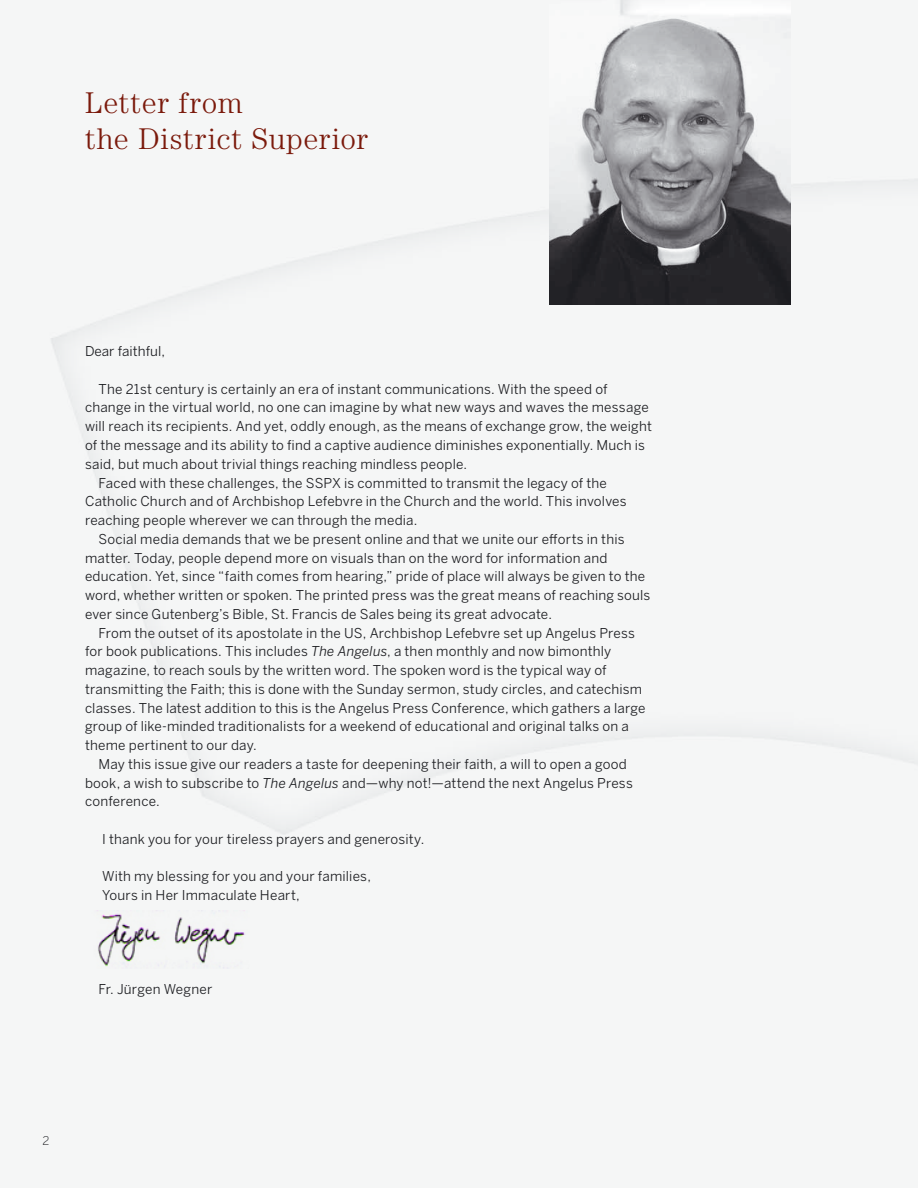
<style>
.page{position:relative;width:918px;height:1188px;background:#fff}
.page>*{position:absolute;margin:0;border:0;box-sizing:border-box;transform-origin:0 0}
.t1{font:300 30px/36px "Century Std";letter-spacing:.025em;color:#7b1a0c}
.t2{font:13.5px/18.8px "Benton Sans";letter-spacing:.015em;color:#1b1c20}
.t3{font:300 12px "Benton Sans";color:#1b1c20}
.s1{font-style:italic}
</style>
<div class="page">
<div style="left:49px;top:15px;width:869px;height:952px;background:#f5f6f6"></div>
<img style="left:550px;top:0;width:240px;height:305px">
<img style="left:87px;top:911px;width:162px;height:58px">
<h1 class="t1" style="left:85px;top:84px;width:285px">Letter from<br>the District Superior</h1>
<p class="t2" style="left:85px;top:342px;width:82px">Dear faithful,</p>
<p class="t2" style="left:99px;top:379px;width:511px">The 21st century is certainly an era of instant communications. With the speed of</p>
<p class="t2" style="left:85px;top:398px;width:565px">change in the virtual world, no one can imagine by what new ways and waves the message</p>
<p class="t2" style="left:85px;top:417px;width:568px">will reach its recipients. And yet, oddly enough, as the means of exchange grow, the weight</p>
<p class="t2" style="left:85px;top:436px;width:562px">of the message and its ability to find a captive audience diminishes exponentially. Much is</p>
<p class="t2" style="left:85px;top:454px;width:384px">said, but much about trivial things reaching mindless people.</p>
<p class="t2" style="left:99px;top:473px;width:510px">Faced with these challenges, the SSPX is committed to transmit the legacy of the</p>
<p class="t2" style="left:85px;top:492px;width:543px">Catholic Church and of Archbishop Lefebvre in the Church and the world. This involves</p>
<p class="t2" style="left:85px;top:511px;width:334px">reaching people wherever we can through the media.</p>
<p class="t2" style="left:99px;top:529px;width:527px">Social media demands that we be present online and that we unite our efforts in this</p>
<p class="t2" style="left:85px;top:548px;width:524px">matter. Today, people depend more on visuals than on the word for information and</p>
<p class="t2" style="left:85px;top:567px;width:562px">education. Yet, since “faith comes from hearing,” pride of place will always be given to the</p>
<p class="t2" style="left:85px;top:586px;width:567px">word, whether written or spoken. The printed press was the great means of reaching souls</p>
<p class="t2" style="left:85px;top:604px;width:469px">ever since Gutenberg’s Bible, St. Francis de Sales being its great advocate.</p>
<p class="t2" style="left:99px;top:623px;width:538px">From the outset of its apostolate in the US, Archbishop Lefebvre set up Angelus Press</p>
<p class="t2" style="left:85px;top:642px;width:528px">for book publications. This includes <span class="s1">The Angelus</span>, a then monthly and now bimonthly</p>
<p class="t2" style="left:85px;top:661px;width:523px">magazine, to reach souls by the written word. The spoken word is the typical way of</p>
<p class="t2" style="left:85px;top:679px;width:558px">transmitting the Faith; this is done with the Sunday sermon, study circles, and catechism</p>
<p class="t2" style="left:85px;top:698px;width:562px">classes. The latest addition to this is the Angelus Press Conference, which gathers a large</p>
<p class="t2" style="left:85px;top:717px;width:545px">group of like-minded traditionalists for a weekend of educational and original talks on a</p>
<p class="t2" style="left:85px;top:736px;width:173px">theme pertinent to our day.</p>
<p class="t2" style="left:99px;top:754px;width:530px">May this issue give our readers a taste for deepening their faith, a will to open a good</p>
<p class="t2" style="left:85px;top:773px;width:549px">book, a wish to subscribe to <span class="s1">The Angelus</span> and—why not!—attend the next Angelus Press</p>
<p class="t2" style="left:85px;top:792px;width:76px">conference.</p>
<p class="t2" style="left:102px;top:829px;width:324px">I thank you for your tireless prayers and generosity.</p>
<p class="t2" style="left:102px;top:867px;width:270px">With my blessing for you and your families,<br>Yours in Her Immaculate Heart,</p>
<p class="t2" style="left:99px;top:979px;width:115px">Fr. Jürgen Wegner</p>
<p class="t3" style="left:43px;top:1134px;width:8px">2</p>
</div>
